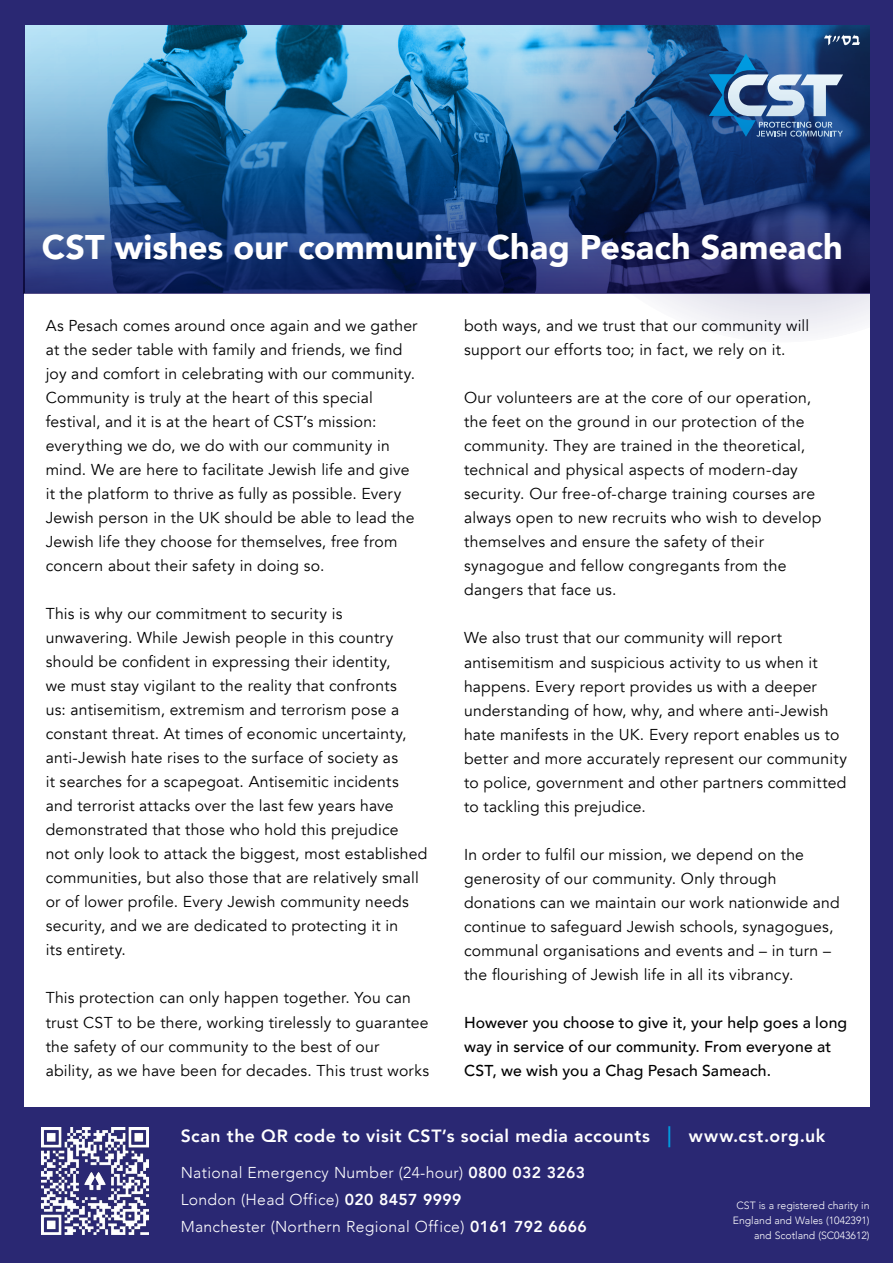
<style>
.page{position:relative;width:893px;height:1263px;background:#2a2873}
.page>*{position:absolute;margin:0;border:0;box-sizing:border-box;transform-origin:0 0}
.t1{font:900 34.2px "Avenir";letter-spacing:.005em;color:#fff}
.t2{font:800 17.7px "Avenir";letter-spacing:.03em;color:#fff}
.t3{font:15.75px/24px "Avenir";letter-spacing:.015em;color:#000}
.t4{font:300 15.75px/27px "Avenir";letter-spacing:.02em;color:#fff}
.t5{font:500 15.75px/24px "Avenir";letter-spacing:.01em;color:#000}
.t6{font:300 10.5px/15px "Avenir";color:#fff;text-align:right}
.s1{font-size:21px;color:#009fe3}
.s2{font-weight:800}
</style>
<div class="page">
<div style="left:24px;top:293px;width:846px;height:814px;background:#fff"></div>
<img style="left:41px;top:1128px;width:107px;height:106px">
<svg style="left:529px;top:293px;width:341px;height:42px"></svg>
<img style="left:23px;top:25px;width:847px;height:268px">
<h1 class="t1" style="left:42px;top:218px;width:802px">CST wishes our community Chag Pesach Sameach</h1>
<p class="t3" style="left:46px;top:314px;width:373px">As Pesach comes around once again and we gather at the seder table with family and friends, we find joy and comfort in celebrating with our community.<br>Community is truly at the heart of this special festival, and it is at the heart of CST’s mission: everything we do, we do with our community in mind. We are here to facilitate Jewish life and give it the platform to thrive as fully as possible. Every Jewish person in the UK should be able to lead the Jewish life they choose for themselves, free from concern about their safety in doing so.</p>
<p class="t3" style="left:46px;top:602px;width:383px">This is why our commitment to security is unwavering. While Jewish people in this country should be confident in expressing their identity,<br>we must stay vigilant to the reality that confronts<br>us: antisemitism, extremism and terrorism pose a constant threat. At times of economic uncertainty, anti-Jewish hate rises to the surface of society as<br>it searches for a scapegoat. Antisemitic incidents and terrorist attacks over the last few years have demonstrated that those who hold this prejudice<br>not only look to attack the biggest, most established communities, but also those that are relatively small or of lower profile. Every Jewish community needs security, and we are dedicated to protecting it in<br>its entirety.</p>
<p class="t3" style="left:46px;top:986px;width:385px">This protection can only happen together. You can trust CST to be there, working tirelessly to guarantee the safety of our community to the best of our ability, as we have been for decades. This trust works</p>
<p class="t3" style="left:464px;top:314px;width:347px">both ways, and we trust that our community will support our efforts too; in fact, we rely on it.</p>
<p class="t3" style="left:464px;top:386px;width:359px">Our volunteers are at the core of our operation, the feet on the ground in our protection of the community. They are trained in the theoretical, technical and physical aspects of modern-day security. Our free-of-charge training courses are always open to new recruits who wish to develop themselves and ensure the safety of their synagogue and fellow congregants from the dangers that face us.</p>
<p class="t3" style="left:464px;top:626px;width:384px">We also trust that our community will report antisemitism and suspicious activity to us when it happens. Every report provides us with a deeper understanding of how, why, and where anti-Jewish hate manifests in the UK. Every report enables us to better and more accurately represent our community to police, government and other partners committed to tackling this prejudice.</p>
<p class="t3" style="left:464px;top:842px;width:377px">In order to fulfil our mission, we depend on the generosity of our community. Only through donations can we maintain our work nationwide and continue to safeguard Jewish schools, synagogues, communal organisations and events and – in turn – the flourishing of Jewish life in all its vibrancy.</p>
<p class="t5" style="left:464px;top:1009px;width:385px">However you choose to give it, your help goes a long way in service of our community. From everyone at<br>CST, we wish you a Chag Pesach Sameach.</p>
<p class="t2" style="left:181px;top:1122px;width:646px">Scan the QR code to visit CST’s social media accounts <span class="s1">|</span> www.cst.org.uk</p>
<p class="t4" style="left:181px;top:1159px;width:408px">National Emergency Number (24-hour) <span class="s2">0800 032 3263<br></span>London (Head Office) <span class="s2">020 8457 9999<br></span>Manchester (Northern Regional Office) <span class="s2">0161 792 6666</span></p>
<p class="t6" style="left:733px;top:1198px;width:138px">CST is a registered charity in<br>England and Wales (1042391) and Scotland (SC043612)</p>
</div>
